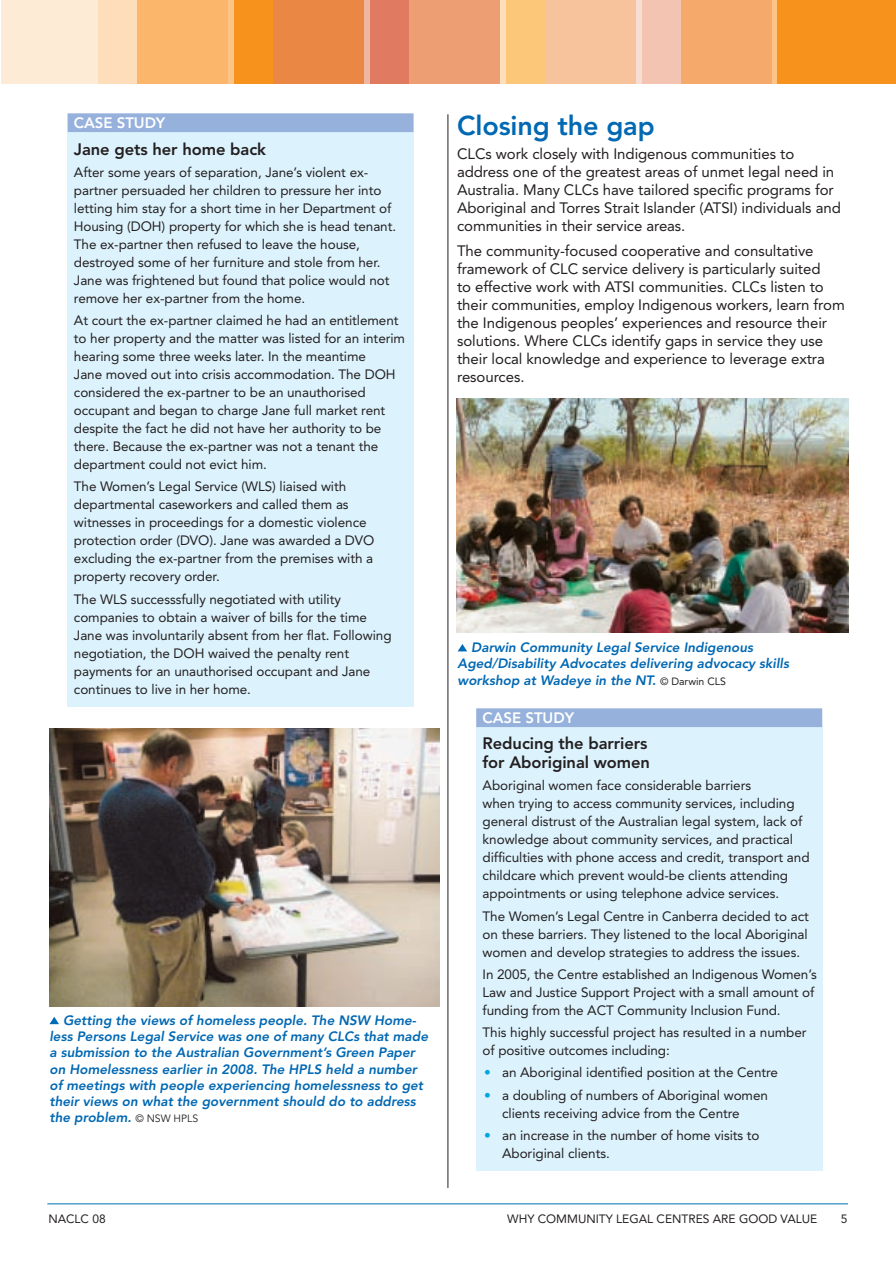
<style>
.page{position:relative;width:896px;height:1264px;background:#fff}
.page>*{position:absolute;margin:0;border:0;box-sizing:border-box;transform-origin:0 0}
.t1{font:800 27px "Avenir";letter-spacing:-.005em;color:#0168b3}
.t2{font:800 16.5px/19.5px "Avenir";letter-spacing:-.005em;color:#231f20}
.t3{font:15px/18px "Avenir";letter-spacing:-.005em;color:#231f20}
.t4{font:800 15px "Avenir";letter-spacing:-.005em;color:#fff}
.t5{font:13.5px/18px "Avenir";letter-spacing:-.005em;color:#231f20}
.t6{font:italic 800 13.5px/16.2px "Avenir";color:#0168b3}
.t7{font:12px "Avenir";color:#231f20}
.s1{font-weight:400;font-style:normal;font-size:10.5px;color:#231f20}
.s2{font-weight:800;color:#00a5e3}
</style>
<div class="page">
<hr style="left:47px;top:1204px;width:801px;height:1px;background:#006bb6">
<div style="left:476px;top:726px;width:346px;height:445px;background:#dcf2fc"></div>
<div style="left:68px;top:132px;width:346px;height:575px;background:#dcf2fc"></div>
<div style="left:68px;top:113px;width:346px;height:19px;background:#96b1dc"></div>
<div style="left:476px;top:708px;width:346px;height:19px;background:#96b1dc"></div>
<img style="left:49px;top:728px;width:390px;height:278px">
<svg style="left:49px;top:1017px;width:10px;height:7px"></svg>
<svg style="left:458px;top:644px;width:9px;height:7px"></svg>
<img style="left:457px;top:398px;width:391px;height:234px">
<div style="left:778px;top:0;width:118px;height:84px;background:#f7931d"></div>
<div style="left:642px;top:0;width:130px;height:84px;background:#f2c4b1"></div>
<div style="left:506px;top:0;width:130px;height:84px;background:#fdc77a"></div>
<div style="left:371px;top:0;width:129px;height:84px;background:#e07a60"></div>
<div style="left:235px;top:0;width:129px;height:84px;background:#f7931d"></div>
<div style="left:99px;top:0;width:129px;height:84px;background:#fedeba"></div>
<div style="left:772px;top:0;width:6px;height:84px;background:#fcc587"></div>
<div style="left:681px;top:0;width:91px;height:84px;background:#f5a96a"></div>
<div style="left:636px;top:0;width:6px;height:84px;background:#f8ded2"></div>
<div style="left:545px;top:0;width:91px;height:84px;background:#f7c39c"></div>
<div style="left:500px;top:0;width:6px;height:84px;background:#fedfbd"></div>
<div style="left:409px;top:0;width:91px;height:84px;background:#ed9e72"></div>
<div style="left:364px;top:0;width:7px;height:84px;background:#efb6a1"></div>
<div style="left:273px;top:0;width:91px;height:84px;background:#eb8745"></div>
<div style="left:228px;top:0;width:7px;height:84px;background:#fcc587"></div>
<div style="left:137px;top:0;width:91px;height:84px;background:#fbb66c"></div>
<div style="left:2px;top:0;width:97px;height:84px;background:#feebd6"></div>
<hr style="left:448px;top:114px;width:1px;height:1074px;background:#231f20">
<p class="t4" style="left:74px;top:114px;width:93px">Case study</p>
<p class="t2" style="left:74px;top:139px;width:194px">Jane gets her home back</p>
<p class="t5" style="left:74px;top:163px;width:319px">After some years of separation, Jane’s violent ex&shy;partner persuaded her children to pressure her into letting him stay for a short time in her Department of Housing (DOH</p>
<p class="t5" style="left:74px;top:217px;width:324px;text-indent:88px">) property for which she is head tenant.<br>The ex-partner then refused to leave the house, destroyed some of her furniture and stole from her.<br>Jane was frightened but found that police would not remove her ex-partner from the home.</p>
<p class="t5" style="left:74px;top:311px;width:333px">At court the ex-partner claimed he had an entitlement to her property and the matter was listed for an interim hearing some three weeks later. I n the meantime<br>Jane moved out into crisis accommodation. The DOH considered the ex-partner to be an unauthorised occupant and began to charge Jane full market rent despite the fact he did not have her authority to be there. Because the ex-partner was not a tenant the department could not evict him.</p>
<p class="t5" style="left:74px;top:478px;width:294px">The Women’s Legal Service (WLS) liaised with departmental caseworkers and called them as witnesses in proceedings for a domestic violence protection order (DVO</p>
<p class="t5" style="left:74px;top:532px;width:301px;text-indent:135px">). Jane was awarded a DVO excluding the ex-partner from the premises with a property recovery order.</p>
<p class="t5" style="left:74px;top:590px;width:319px">The WLS successsfully negotiated with utility companies to obtain a waiver of bills for the time Jane was involuntarily absent from her flat. Following negotiation, the DOH</p>
<p class="t5" style="left:74px;top:644px;width:298px;text-indent:134px">waived the penalty rent payments for an unauthorised occupant and Jane continues to live in her home.</p>
<p class="t6" style="left:49px;top:1012px;width:380px;text-indent:14px">Getting the views of homeless people. The NSW Home&shy;less Persons Legal Service was one of many CLCs that made a submission to the Australian Government’s Green Paper on Homelessness earlier in 2008. The HPLS held a number of meetings with people experiencing homelessness to get their views on what the government should do to address the problem. <span class="s1">© NSW HPLS</span></p>
<h1 class="t1" style="left:457px;top:109px;width:199px">Closing the gap</h1>
<p class="t3" style="left:457px;top:145px;width:11px">CLC</p>
<p class="t3" style="left:457px;top:145px;width:379px;text-indent:28px">s work closely with I ndigenous communities to address one of the greatest areas of unmet legal need in<br>Australia. M any CLC</p>
<p class="t3" style="left:457px;top:181px;width:378px;text-indent:135px">s have tailored specific programs for<br>Aboriginal and Torres Strait Islander (ATSI</p>
<p class="t3" style="left:733px;top:199px;width:109px">) individuals and</p>
<p class="t3" style="left:457px;top:214px;width:358px;line-height:24.3px">communities in their service areas.<br>The community-focused cooperative and consultative</p>
<p class="t3" style="left:457px;top:259px;width:103px">framework of CLC</p>
<p class="t3" style="left:457px;top:259px;width:365px;text-indent:125px">service delivery is particularly suited to effective work with ATSI</p>
<p class="t3" style="left:457px;top:277px;width:389px;text-indent:303px">s listen to their communities, employ I ndigenous workers, learn from the I ndigenous peoples’ experiences and resource their solutions. Where CLC</p>
<p class="t3" style="left:639px;top:277px;width:104px">communities. CLC</p>
<p class="t3" style="left:457px;top:331px;width:369px;text-align:justify;text-indent:144px">s identify gaps in service they use their local knowledge and experience to leverage extra resources.</p>
<p class="t6" style="left:458px;top:639px;width:333px;text-indent:14px">Darwin Community Legal Service Indigenous<br>Aged/Disability Advocates delivering advocacy skills workshop at Wadeye in the NT. <span class="s1">© Darwin CLS</span></p>
<p class="t4" style="left:483px;top:709px;width:93px">Case study</p>
<p class="t2" style="left:483px;top:733px;width:169px">Reducing the barriers for Aboriginal women</p>
<p class="t5" style="left:483px;top:777px;width:329px">Aboriginal women face considerable barriers<br>when trying to access community services, including general distrust of the Australian legal system, lack of knowledge about community services, and practical difficulties with phone access and credit, transport and childcare which prevent would-be clients attending appointments or using telephone advice services.</p>
<p class="t5" style="left:483px;top:907px;width:328px;text-align:justify">The Women’s Legal Centre in Canberra decided to act on these barriers. They listened to the local Aboriginal women and develop strategies to address the issues.</p>
<p class="t5" style="left:483px;top:965px;width:336px">I n 2005, the Centre established an I ndigenous Women’s<br>Law and Justice Support Project with a small amount of funding from the ACT</p>
<p class="t5" style="left:483px;top:999px;width:325px;line-height:22.2px;text-indent:135px">Community I nclusion Fund.<br>This highly successful project has resulted in a number</p>
<p class="t5" style="left:483px;top:1042px;width:189px">of positive outcomes including:</p>
<p class="t5" style="left:484px;top:1064px;width:296px"><span class="s2">•</span> an Aboriginal identified position at the Centre</p>
<p class="t5" style="left:502px;top:1086px;width:267px;text-indent:-18px"><span class="s2">•</span> a doubling of numbers of Aboriginal women clients receiving advice from the Centre</p>
<p class="t5" style="left:502px;top:1126px;width:259px;text-indent:-18px"><span class="s2">•</span> an increase in the number of home visits to<br>Aboriginal clients.</p>
<p class="t7" style="left:48px;top:1211px;width:9px">NACLC</p>
<p class="t7" style="left:92px;top:1211px;width:15px">08</p>
<p class="t7" style="left:507px;top:1211px;width:312px">Why community legal centres are good value</p>
</div>
